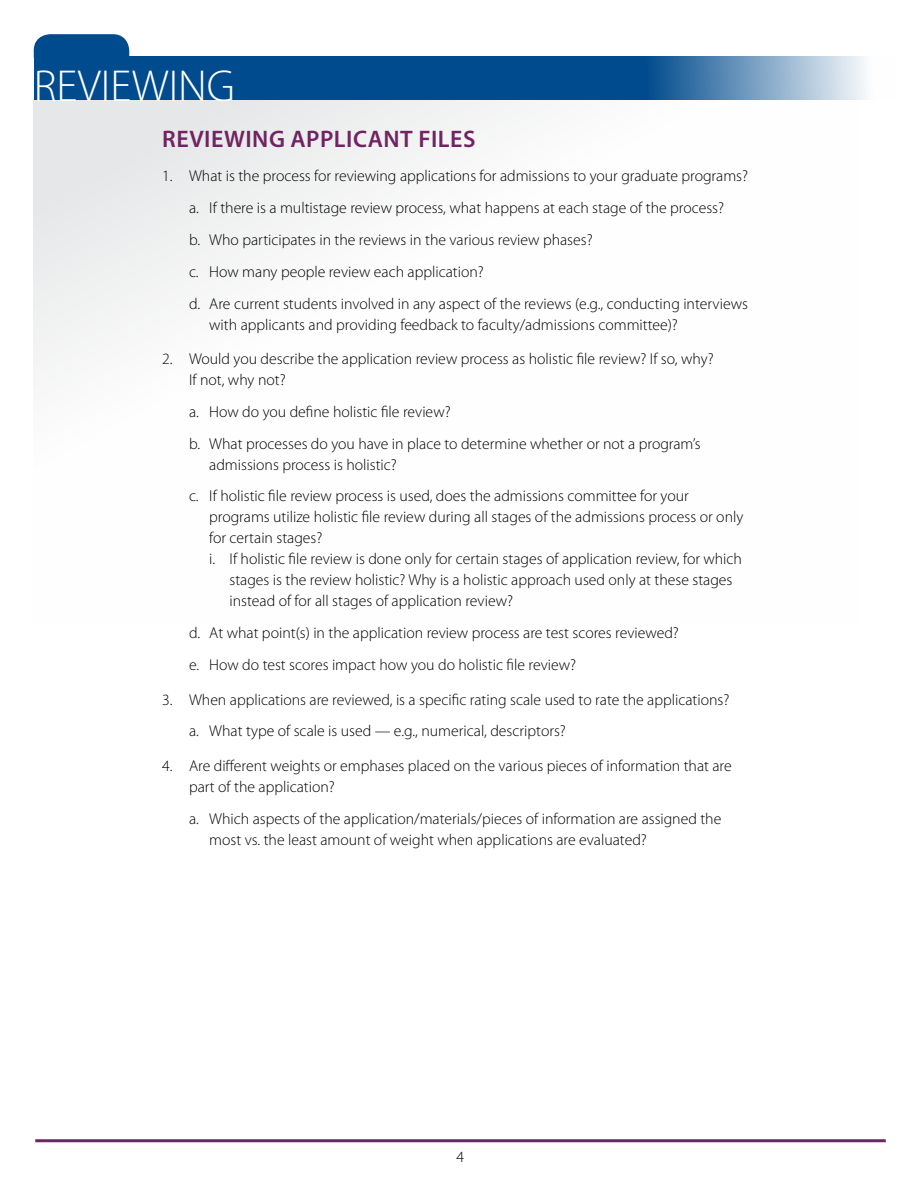
<style>
.page{position:relative;width:918px;height:1188px;background:#fff}
.page>*{position:absolute;margin:0;border:0;box-sizing:border-box;transform-origin:0 0}
.H2{font:300 45px "Myriad Pro";color:#fff}
.H3{font:600 24px "Myriad Pro";letter-spacing:.02em;color:#702461}
.t1{font:300 15.75px/21px "Myriad Pro";color:#000}
</style>
<div class="page">
<hr style="left:35px;top:1139px;width:851px;height:3px;background:#702461">
<svg style="left:34px;top:100px;width:494px;height:271px;fill:#f4f5f5"></svg>
<svg style="left:34px;top:56px;width:832px;height:44px;background:#22639c"></svg>
<div style="left:34px;top:34px;width:95px;height:39px;background:#004b8d;border-radius:16px"></div>
<h2 class="H2" style="left:34px;top:61px;width:203px">REVIEWING</h2>
<h3 class="H3" style="left:162px;top:125px;width:315px">REVIEWING APPLICANT FILES</h3>
<p class="t1" style="left:162px;top:166px;width:588px">1. What is the process for reviewing applications for admissions to your graduate programs?</p>
<p class="t1" style="left:189px;top:198px;width:537px">a. If there is a multistage review process, what happens at each stage of the process?</p>
<p class="t1" style="left:189px;top:229px;width:405px">b. Who participates in the reviews in the various review phases?</p>
<p class="t1" style="left:189px;top:261px;width:296px">c. How many people review each application?</p>
<p class="t1" style="left:209px;top:293px;width:540px;text-indent:-20px">d. Are current students involved in any aspect of the reviews (e.g., conducting interviews with applicants and providing feedback to faculty/admissions committee)?</p>
<p class="t1" style="left:189px;top:349px;width:526px;text-indent:-27px">2. Would you describe the application review process as holistic file review? If so, why?<br>If not, why not?</p>
<p class="t1" style="left:189px;top:401px;width:263px">a. How do you define holistic file review?</p>
<p class="t1" style="left:209px;top:433px;width:493px;text-indent:-20px">b. What processes do you have in place to determine whether or not a program’s admissions process is holistic?</p>
<p class="t1" style="left:209px;top:486px;width:536px;text-indent:-20px">c. If holistic file review process is used, does the admissions committee for your programs utilize holistic file review during all stages of the admissions process or only for certain stages?</p>
<p class="t1" style="left:230px;top:549px;width:514px;text-indent:-20px">i. If holistic file review is done only for certain stages of application review, for which stages is the review holistic? Why is a holistic approach used only at these stages instead of for all stages of application review?</p>
<p class="t1" style="left:189px;top:623px;width:491px">d. At what point(s) in the application review process are test scores reviewed?</p>
<p class="t1" style="left:189px;top:655px;width:389px">e. How do test scores impact how you do holistic file review?</p>
<p class="t1" style="left:162px;top:689px;width:569px">3. When applications are reviewed, is a specific rating scale used to rate the applications?</p>
<p class="t1" style="left:189px;top:721px;width:378px">a. What type of scale is used — e.g., numerical, descriptors?</p>
<p class="t1" style="left:189px;top:755px;width:544px;text-indent:-27px">4. Are different weights or emphases placed on the various pieces of information that are part of the application?</p>
<p class="t1" style="left:209px;top:808px;width:514px;text-indent:-20px">a. Which aspects of the application/materials/pieces of information are assigned the most vs. the least amount of weight when applications are evaluated?</p>
<p class="t1" style="left:457px;top:1147px;width:9px">4</p>
</div>
